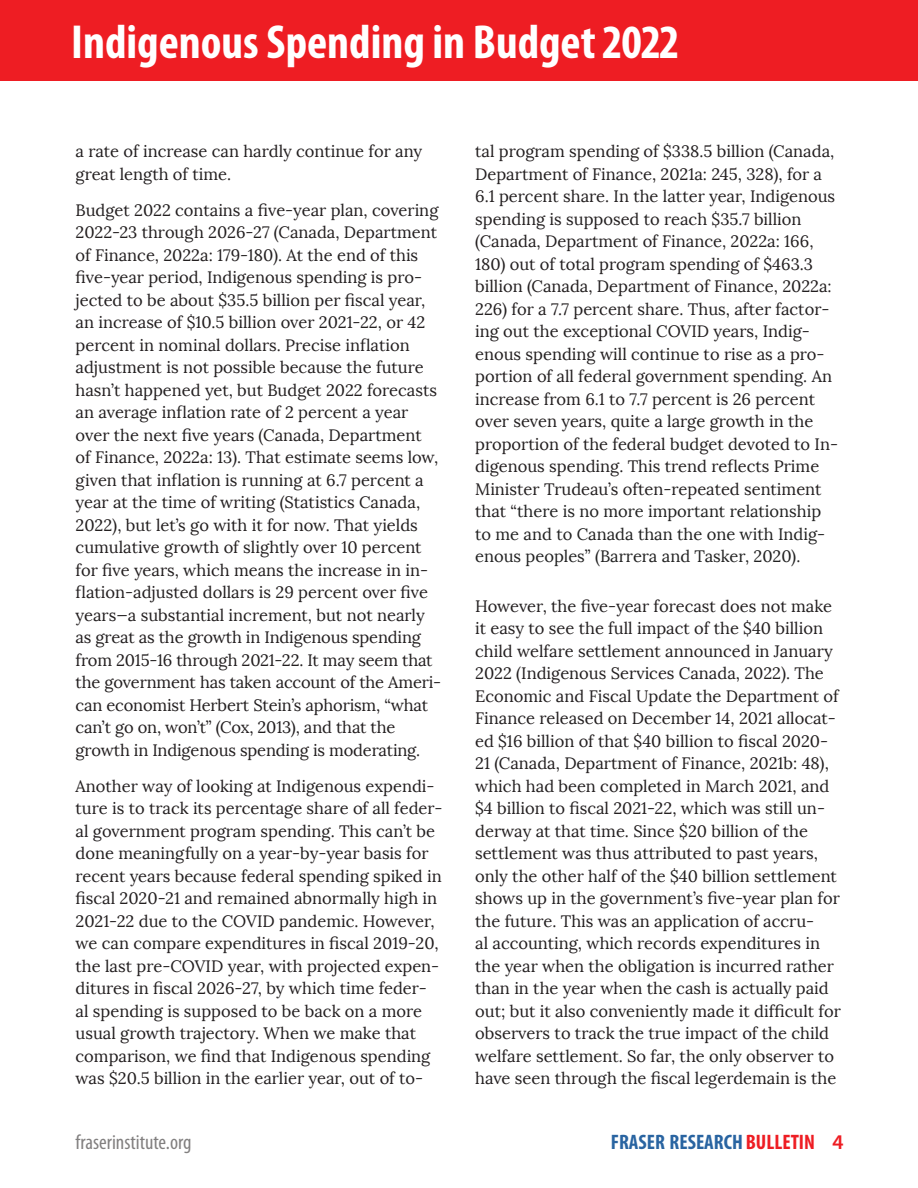
<style>
.page{position:relative;width:918px;height:1188px;background:#fff}
.page>*{position:absolute;margin:0;border:0;box-sizing:border-box;transform-origin:0 0}
.t1{font:700 condensed 48px "Myriad Pro";color:#fff}
.t2{font:700 condensed 21px "Myriad Pro";color:#2964a1}
.t3{font:condensed 21px "Myriad Pro";color:#828080}
.t4{font:16.5px/22.5px "Lora";color:#231f20}
.s1{color:#222}
.s2{color:#ee1d23}
.s3{font-weight:600;font-stretch:normal;color:#ee1d23}
</style>
<div class="page">
<div style="left:0;top:0;width:918px;height:81px;background:#ee1d23"></div>
<h1 class="t1" style="left:71px;top:12px;width:608px">Indigenous Spending in Budget 2022</h1>
<p class="t4" style="left:76px;top:141px;width:348px">a rate of increase can hardly continue for any great length of time.</p>
<p class="t4" style="left:76px;top:199px;width:367px">Budget 2022 contains a five-year plan, covering 2022-23 through 2026-27 (Canada, Department of Finance, 2022a: 179-180). At the end of this five-year period, Indigenous spending is pro&shy;jected to be about $35.5 billion per fiscal year, an increase of $10.5 billion over 2021-22, or 42 percent in nominal dollars. Precise inflation adjustment is not possible because the future hasn’t happened yet, but Budget 2022 forecasts an average inflation rate of 2 percent a year over the next five years (Canada, Department<br>of Finance, 2022a: 13). That estimate seems low, given that inflation is running at 6.7 percent a year at the time of writing (Statistics Canada, 2022), but let’s go with it for now. That yields cumulative growth of slightly over 10 percent for five years, which means the increase in in&shy;flation-adjusted dollars is 29 percent over five years—a substantial increment, but not nearly as great as the growth in Indigenous spending from 2015-16 through 2021-22. It may seem that the government has taken account of the Ameri&shy;can economist Herbert Stein’s aphorism, “what can’t go on, won’t” (Cox, 2013), and that the growth in Indigenous spending is moderating.</p>
<p class="t4" style="left:76px;top:775px;width:368px">Another way of looking at Indigenous expendi&shy;ture is to track its percentage share of all feder&shy;al government program spending. This can’t be done meaningfully on a year-by-year basis for recent years because federal spending spiked in fiscal 2020-21 and remained abnormally high in 2021-22 due to the COVID pandemic. However, we can compare expenditures in fiscal 2019-20, the last pre-COVID year, with projected expen&shy;ditures in fiscal 2026-27, by which time feder&shy;al spending is supposed to be back on a more usual growth trajectory. When we make that comparison, we find that Indigenous spending was $20.5 billion in the earlier year, out of to-</p>
<p class="t4" style="left:475px;top:141px;width:364px">tal program spending of $338.5 billion (Canada, Department of Finance, 2021a: 245, 328), for a 6.1 percent share. In the latter year, Indigenous spending is supposed to reach $35.7 billion (Canada, Department of Finance, 2022a: 166, 180) out of total program spending of $463.3 billion (Canada, Department of Finance, 2022a:<br>226) for a 7.7 percent share. Thus, after factor&shy;ing out the exceptional COVID years, Indig&shy;enous spending will continue to rise as a pro&shy;portion of all federal government spending. An increase from 6.1 to 7.7 percent is 26 percent over seven years, quite a large growth in the proportion of the federal budget devoted to In&shy;digenous spending. This trend reflects Prime Minister Trudeau’s often-repeated sentiment that “<span class="s1">there is no more important relationship to me and to Canada than the one with Indig&shy;enous peoples” (Barrera and Tasker, 2020).</span></p>
<p class="t4" style="left:475px;top:595px;width:367px">However, the five-year forecast does not make it easy to see the full impact of the $40 billion child welfare settlement announced in January 2022 (Indigenous Services Canada, 2022). The Economic and Fiscal Update the Department of Finance released on December 14, 2021 allocat&shy;ed $16 billion of that $40 billion to fiscal 2020- 21 (Canada, Department of Finance, 2021b: 48), which had been completed in March 2021, and $4 billion to fiscal 2021-22, which was still un&shy;derway at that time. Since $20 billion of the settlement was thus attributed to past years, only the other half of the $40 billion settlement shows up in the government’s five-year plan for the future. This was an application of accru-<br>al accounting, which records expenditures in the year when the obligation is incurred rather than in the year when the cash is actually paid out; but it also conveniently made it difficult for observers to track the true impact of the child welfare settlement. So far, the only observer to have seen through the fiscal legerdemain is the</p>
<p class="t3" style="left:76px;top:1129px;width:117px">fraserinstitute.org</p>
<p class="t2" style="left:611px;top:1129px;width:234px">FRASER RESEARCH <span class="s2">BULLETIN</span> <span class="s3">4</span></p>
</div>
